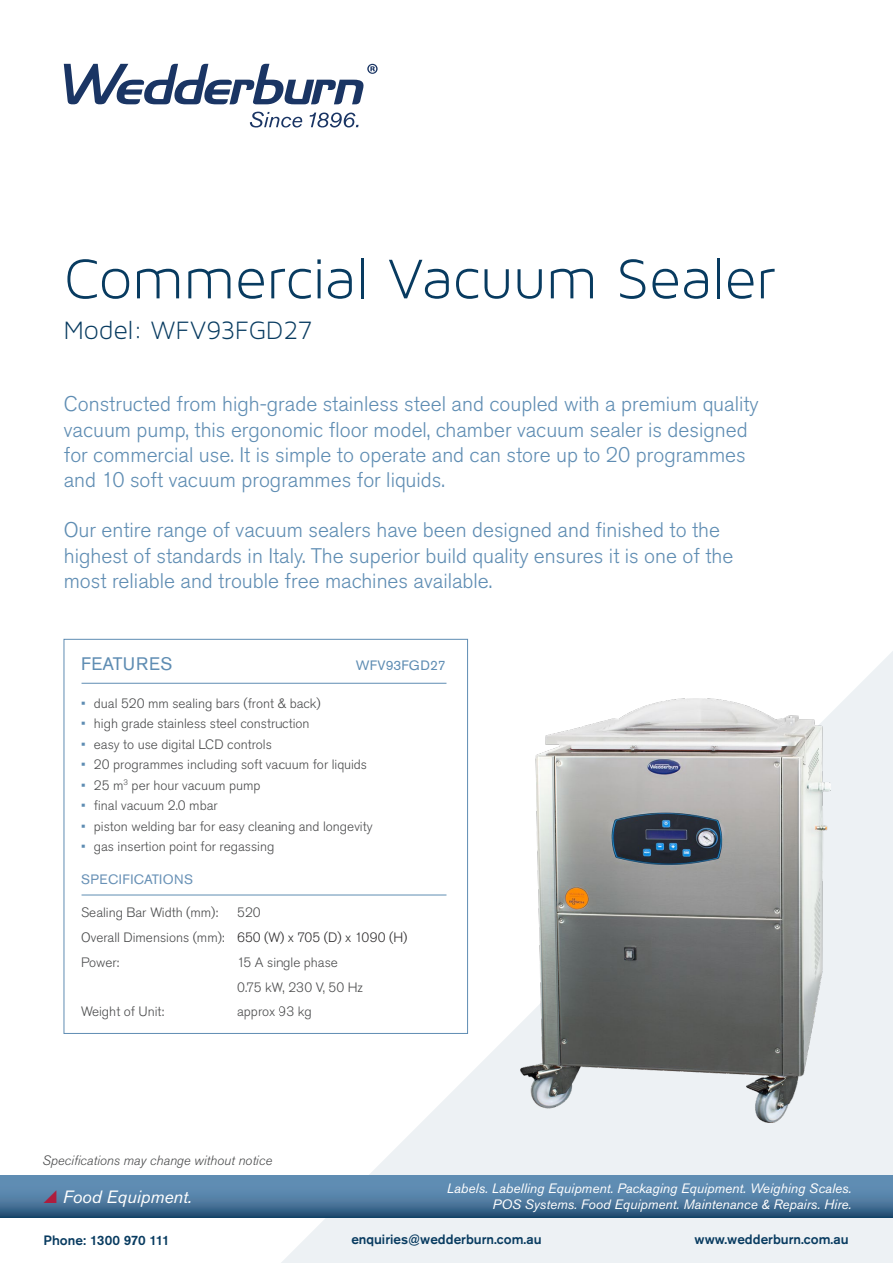
<style>
.page{position:relative;width:893px;height:1263px;background:#fff}
.page>*{position:absolute;margin:0;border:0;box-sizing:border-box;transform-origin:0 0}
.t1{font:60px "Maven Pro Light 300";letter-spacing:-.01em;color:#083b60}
.t2{font:27px "Maven Pro Light 300";color:#083b60}
.t3{font:300 21px/25.2px "Akzidenz Grotesk Pro";color:#5f8db3}
.t4{font:18px "Akzidenz Grotesk Pro";letter-spacing:.03em;color:#5f8db3}
.t5{font:italic 17.7px "Akzidenz Grotesk Pro";color:#fff}
.Specifications{font:300 13.5px "Akzidenz Grotesk Pro";color:#4b4c4d}
.t6{font:italic 13.5px/16.2px "Akzidenz Grotesk Pro";color:#fff;text-align:right}
.t7{font:500 13.5px "Akzidenz Grotesk Pro";color:#083b60}
.t8{font:italic 300 13.5px "Akzidenz Grotesk Pro";color:#4b4c4d}
.Specifications-2{font:13.5px "Akzidenz Grotesk Pro";letter-spacing:.03em;color:#6891b6}
.t9{font:13.5px "Akzidenz Grotesk Pro";letter-spacing:.005em;color:#5f8db3}
.s1{font-weight:400;color:#5f8db3}
.s2{color:#312f30}
</style>
<div class="page">
<svg style="left:64px;top:64px;width:314px;height:41px"></svg>
<svg style="left:250px;top:112px;width:52px;height:15px"></svg>
<svg style="left:310px;top:113px;width:49px;height:14px"></svg>
<hr style="left:82px;top:683px;width:364px;height:1px;background:#5f8db3">
<hr style="left:82px;top:895px;width:364px;height:1px;background:#5f8db3">
<svg style="left:281px;top:651px;width:612px;height:612px"></svg>
<svg style="left:0;top:1175px;width:893px;height:43px;background:#4d799f"></svg>
<img style="left:520px;top:698px;width:310px;height:425px">
<svg style="left:44px;top:1189px;width:13px;height:13px"></svg>
<p class="t1" style="left:64px;top:246px;width:713px">Commercial Vacuum Sealer</p>
<p class="t2" style="left:64px;top:316px;width:250px">Model: WFV93FGD27</p>
<p class="t3" style="left:64px;top:391px;width:696px">Constructed from high-grade stainless steel and coupled with a premium quality vacuum pump, this ergonomic floor model, chamber vacuum sealer is designed for commercial use. It is simple to operate and can store up to 20 programmes and 10 soft vacuum programmes for liquids.</p>
<p class="t3" style="left:64px;top:517px;width:671px">Our entire range of vacuum sealers have been designed and finished to the highest of standards in Italy. The superior build quality ensures it is one of the most reliable and trouble free machines available.</p>
<p class="t4" style="left:81px;top:652px;width:93px">FEATURES</p>
<p class="t9" style="left:356px;top:656px;width:91px">WFV93FGD27</p>
<p class="Specifications" style="left:81px;top:694px;width:241px"><span class="s1">•</span> dual 520 mm sealing bars (front &amp; back)</p>
<p class="Specifications" style="left:81px;top:715px;width:230px"><span class="s1">•</span> high grade stainless steel construction</p>
<p class="Specifications" style="left:81px;top:735px;width:192px"><span class="s1">•</span> easy to use digital LCD controls</p>
<p class="Specifications" style="left:81px;top:756px;width:287px"><span class="s1">•</span> 20 programmes including soft vacuum for liquids</p>
<p class="Specifications" style="left:81px;top:776px;width:181px"><span class="s1">•</span> 25 m<sup>3</sup> per hour vacuum pump</p>
<p class="Specifications" style="left:81px;top:797px;width:138px"><span class="s1">•</span> final vacuum 2.0 mbar</p>
<p class="Specifications" style="left:81px;top:817px;width:293px"><span class="s1">•</span> piston welding bar for easy cleaning and longevity</p>
<p class="Specifications" style="left:81px;top:837px;width:195px"><span class="s1">•</span> gas insertion point for regassing</p>
<p class="Specifications-2" style="left:81px;top:871px;width:113px">SPECIFICATIONS</p>
<p class="Specifications" style="left:81px;top:904px;width:139px">Sealing Bar Width (mm):</p>
<p class="Specifications" style="left:237px;top:904px;width:25px">520</p>
<p class="Specifications" style="left:81px;top:929px;width:328px">Overall Dimensions (mm): <span class="s2">650 (W) x 705 (D) x 1090 (H)</span></p>
<p class="Specifications" style="left:81px;top:953px;width:40px">Power:</p>
<p class="Specifications" style="left:237px;top:953px;width:102px">15 A single phase</p>
<p class="Specifications" style="left:237px;top:978px;width:127px">0.75 kW, 230 V, 50 Hz</p>
<p class="Specifications" style="left:81px;top:1003px;width:85px">Weight of Unit:</p>
<p class="Specifications" style="left:237px;top:1003px;width:76px">approx 93 kg</p>
<p class="t8" style="left:43px;top:1151px;width:231px">Specifications may change without notice</p>
<p class="t5" style="left:63px;top:1185px;width:131px">Food Equipment.</p>
<p class="t7" style="left:44px;top:1231px;width:128px">Phone: 1300 970 111</p>
<p class="t7" style="left:351px;top:1230px;width:192px">enquiries@wedderburn.com.au</p>
<p class="t7" style="left:695px;top:1230px;width:156px">www.wedderburn.com.au</p>
<p class="t6" style="left:447px;top:1180px;width:406px">Labels. Labelling Equipment. Packaging Equipment. Weighing Scales.<br>POS Systems. Food Equipment. Maintenance &amp; Repairs. Hire.</p>
</div>
